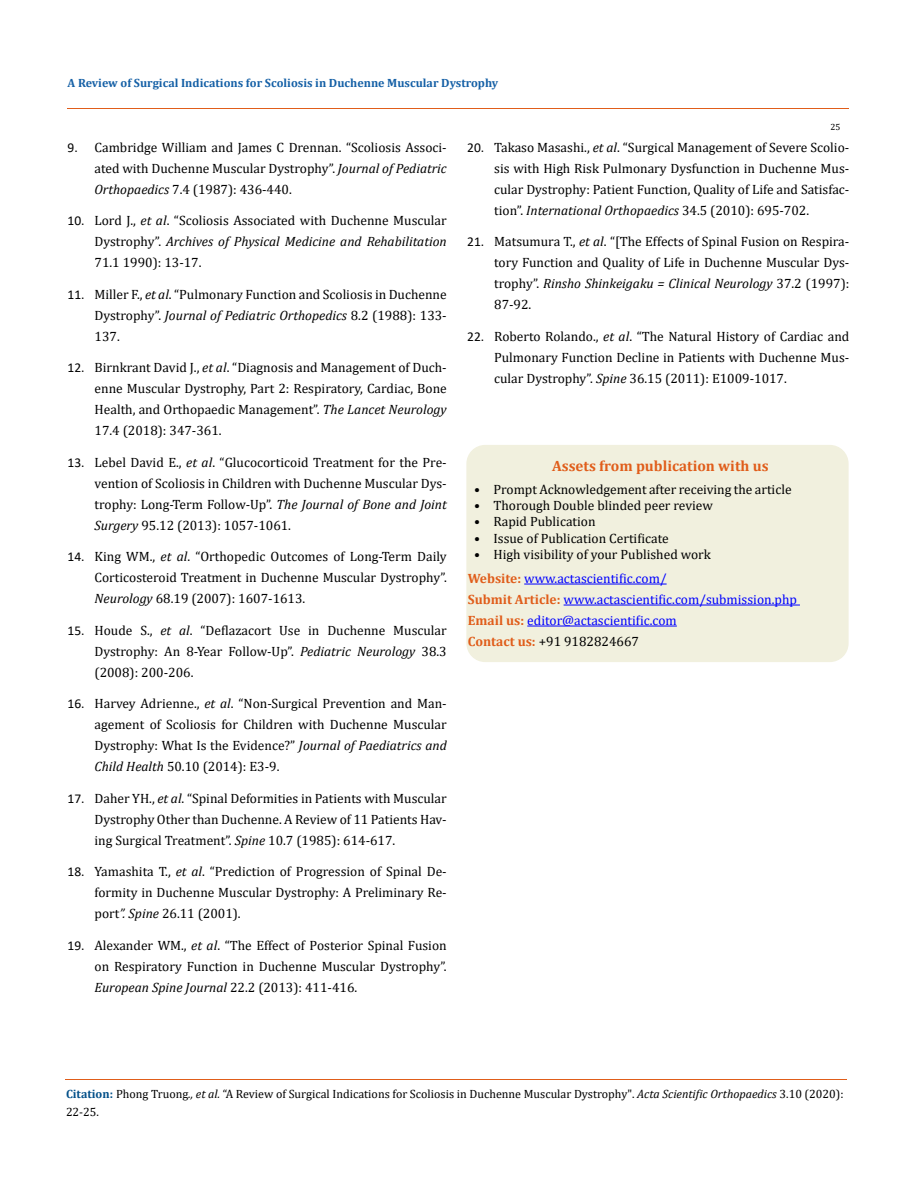
<style>
.page{position:relative;width:917px;height:1188px;background:#fff}
.page>*{position:absolute;margin:0;border:0;box-sizing:border-box;transform-origin:0 0}
.t1{font:700 15px "Cambria";color:#e05d1a}
.t2{font:13.5px/21px "Cambria";color:#000;text-align:justify}
.t3{font:13.5px/21px "Cambria";color:#00f}
.t4{font:12px/18px "Cambria";color:#000}
.t5{font:700 12px "Cambria";color:#1560a6}
.t6{font:9px "Cambria";color:#000}
.s1{font-family:"Calibri"}
.s2{font-style:italic}
.s3{font-weight:700;color:#e05d1a}
.s4{color:#000}
.s5{font-weight:700;color:#035089}
</style>
<div class="page">
<hr style="left:67px;top:109px;width:782px;height:1px;background:#e05d1a">
<div style="left:467px;top:446px;width:380px;height:215px;background:#f1f0de;border-radius:18px"></div>
<div style="left:466px;top:445px;width:382px;height:217px;border:2px solid #f1f0de;border-radius:18px"></div>
<hr style="left:524px;top:584px;width:142px;height:1px;background:#00f">
<hr style="left:563px;top:605px;width:237px;height:1px;background:#00f">
<hr style="left:527px;top:626px;width:150px;height:1px;background:#00f">
<hr style="left:65px;top:1079px;width:781px;height:1px;background:#e05d1a">
<p class="t5" style="left:68px;top:75px;width:432px">A Review of Surgical Indications for Scoliosis in Duchenne Muscular Dystrophy</p>
<p class="t6" style="left:830px;top:122px;width:11px">25</p>
<p class="t2" style="left:94px;top:136px;width:354px;text-indent:-27px"><span class="s1">9.</span> Cambridge William and James C Drennan. “Scoliosis Associ&shy;ated with Duchenne Muscular Dystrophy”. <span class="s2">Journal of Pediatric Orthopaedics</span> 7.4 (1987): 436-440.</p>
<p class="t2" style="left:94px;top:210px;width:354px;text-indent:-27px"><span class="s1">10.</span> Lord J., <span class="s2">et al</span>. “Scoliosis Associated with Duchenne Muscular Dystrophy”. <span class="s2">Archives of Physical Medicine and Rehabilitation </span>71.1 1990): 13-17.</p>
<p class="t2" style="left:94px;top:283px;width:354px;text-indent:-27px"><span class="s1">11.</span> Miller F., <span class="s2">et al</span>. “Pulmonary Function and Scoliosis in Duchenne Dystrophy”. <span class="s2">Journal of Pediatric Orthopedics</span> 8.2 (1988): 133- 137.</p>
<p class="t2" style="left:94px;top:357px;width:354px;text-indent:-27px"><span class="s1">12.</span> Birnkrant David J., <span class="s2">et al</span>. “Diagnosis and Management of Duch&shy;enne Muscular Dystrophy, Part 2: Respiratory, Cardiac, Bone Health, and Orthopaedic Management”. <span class="s2">The Lancet Neurology </span>17.4 (2018): 347-361.</p>
<p class="t2" style="left:94px;top:451px;width:354px;text-indent:-27px"><span class="s1">13.</span> Lebel David E., <span class="s2">et al</span>. “Glucocorticoid Treatment for the Pre&shy;vention of Scoliosis in Children with Duchenne Muscular Dys&shy;trophy: Long-Term Follow-Up”. <span class="s2">The Journal of Bone and Joint Surgery</span> 95.12 (2013): 1057-1061.</p>
<p class="t2" style="left:94px;top:546px;width:354px;text-indent:-27px"><span class="s1">14.</span> King WM., <span class="s2">et al</span>. “Orthopedic Outcomes of Long-Term Daily Corticosteroid Treatment in Duchenne Muscular Dystrophy”.<br><span class="s2">Neurology</span> 68.19 (2007): 1607-1613.</p>
<p class="t2" style="left:94px;top:619px;width:354px;text-indent:-27px"><span class="s1">15.</span> Houde S., <span class="s2">et al</span>. “Deflazacort Use in Duchenne Muscular Dystrophy: An 8-Year Follow-Up”. <span class="s2">Pediatric Neurology</span> 38.3 (2008): 200-206.</p>
<p class="t2" style="left:94px;top:693px;width:354px;text-indent:-27px"><span class="s1">16.</span> Harvey Adrienne., <span class="s2">et al</span>. “Non-Surgical Prevention and Man&shy;agement of Scoliosis for Children with Duchenne Muscular Dystrophy: What Is the Evidence?” <span class="s2">Journal of Paediatrics and Child Health</span> 50.10 (2014): E3-9.</p>
<p class="t2" style="left:94px;top:787px;width:354px;text-indent:-27px"><span class="s1">17.</span> Daher YH., <span class="s2">et al</span>. “Spinal Deformities in Patients with Muscular Dystrophy Other than Duchenne. A Review of 11 Patients Hav&shy;ing Surgical Treatment”. <span class="s2">Spine</span> 10.7 (1985): 614-617.</p>
<p class="t2" style="left:94px;top:861px;width:354px;text-indent:-27px"><span class="s1">18.</span> Yamashita T., <span class="s2">et al</span>. “Prediction of Progression of Spinal De&shy;formity in Duchenne Muscular Dystrophy: A Preliminary Re&shy;port<span class="s2">”. Spine</span> 26.11 (2001).</p>
<p class="t2" style="left:94px;top:934px;width:354px;text-indent:-27px"><span class="s1">19.</span> Alexander WM., <span class="s2">et al</span>. “The Effect of Posterior Spinal Fusion on Respiratory Function in Duchenne Muscular Dystrophy”.<br><span class="s2">European Spine Journal</span> 22.2 (2013): 411-416.</p>
<p class="t2" style="left:494px;top:136px;width:357px;text-indent:-27px"><span class="s1">20.</span> Takaso Masashi., <span class="s2">et al</span>. “Surgical Management of Severe Scolio&shy;sis with High Risk Pulmonary Dysfunction in Duchenne Mus&shy;cular Dystrophy: Patient Function, Quality of Life and Satisfac&shy;tion”. <span class="s2">International Orthopaedics</span> 34.5 (2010): 695-702.</p>
<p class="t2" style="left:494px;top:231px;width:357px;text-indent:-27px"><span class="s1">21.</span> Matsumura T., <span class="s2">et al</span>. “[The Effects of Spinal Fusion on Respira&shy;tory Function and Quality of Life in Duchenne Muscular Dys&shy;trophy”. <span class="s2">Rinsho Shinkeigaku = Clinical Neurology</span> 37.2 (1997):<br>87-92.</p>
<p class="t2" style="left:494px;top:325px;width:357px;text-indent:-27px"><span class="s1">22.</span> Roberto Rolando., <span class="s2">et al</span>. “The Natural History of Cardiac and Pulmonary Function Decline in Patients with Duchenne Mus&shy;cular Dystrophy”. <span class="s2">Spine</span> 36.15 (2011): E1009-1017.</p>
<p class="t1" style="left:552px;top:455px;width:218px">Assets from publication with us</p>
<p class="t2" style="left:474px;top:478px;width:319px">• Prompt Acknowledgement after receiving the article</p>
<p class="t2" style="left:474px;top:495px;width:240px">• Thorough Double blinded peer review</p>
<p class="t2" style="left:474px;top:511px;width:123px">• Rapid Publication</p>
<p class="t2" style="left:474px;top:528px;width:196px">• Issue of Publication Certificate</p>
<p class="t2" style="left:474px;top:544px;width:238px">• High visibility of your Published work</p>
<p class="t3" style="left:468px;top:568px;width:330px"><span class="s3">Website:</span> www.actascientific.com/<br><span class="s3">Submit Article:</span> www.actascientific.com/submission.php <span class="s3">Email us:</span> editor@actascientific.com<br><span class="s3">Contact us:</span> <span class="s4">+91 9182824667</span></p>
<p class="t4" style="left:66px;top:1085px;width:779px"><span class="s5">Citation:</span> Phong Truong<span class="s2">., et al.</span> “A Review of Surgical Indications for Scoliosis in Duchenne Muscular Dystrophy". <span class="s2">Acta Scientific Orthopaedics</span> 3.10 (2020):<br>22-25.</p>
</div>
